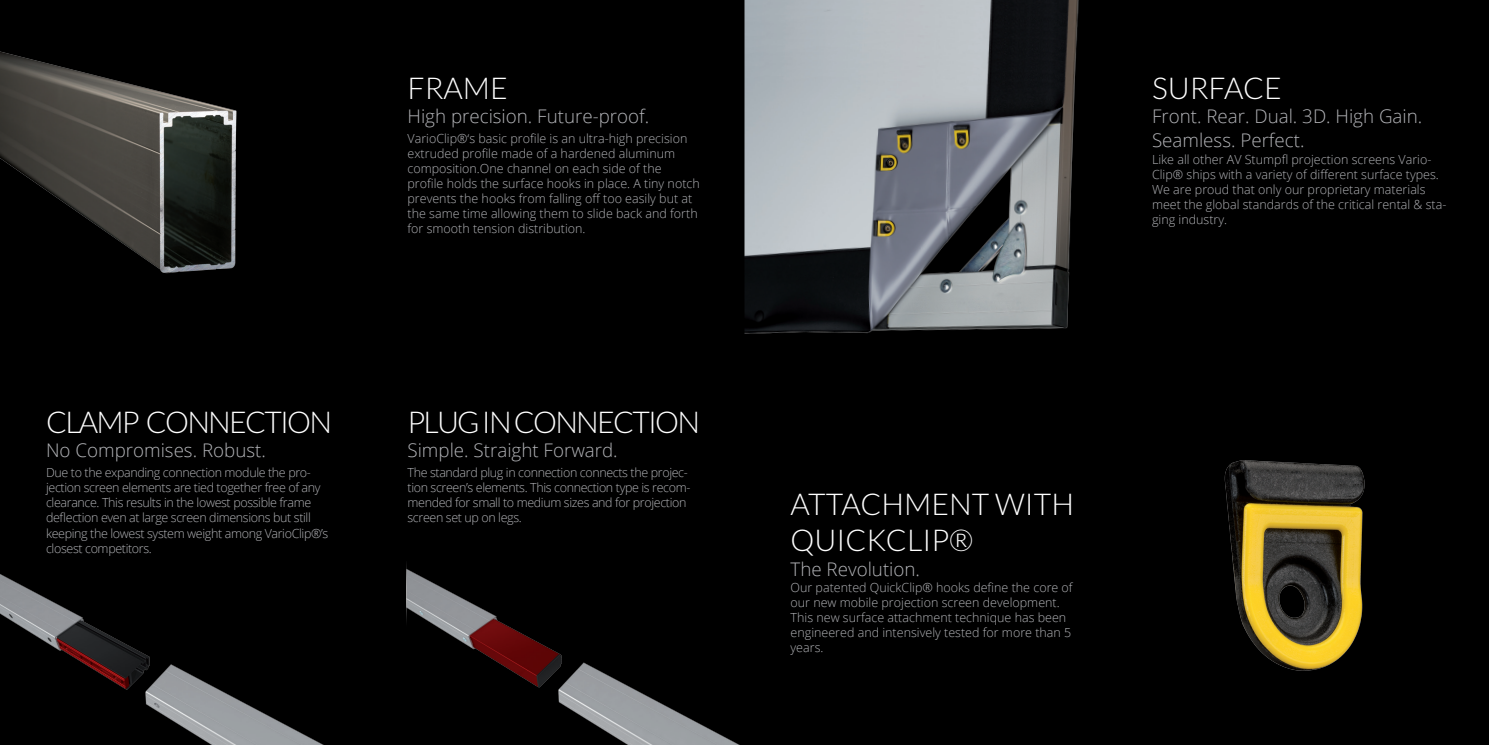
<style>
.page{position:relative;width:1489px;height:745px;background:#fff}
.page>*{position:absolute;margin:0;border:0;box-sizing:border-box;transform-origin:0 0}
.t1{font:300 30px "Lato";letter-spacing:-.055em;color:#fff}
.t2{font:300 30px/36px "Lato";color:#fff}
.t3{font:300 18.75px/24.2px "Open Sans";color:#b2b3b7}
.t4{font:300 12.5px/15px "Open Sans";color:#b2b3b7}
.t5{font:300 12.5px/15px "Open Sans";letter-spacing:-.03em;color:#b2b3b7}
</style>
<div class="page">
<div style="left:0;top:0;width:1488px;height:744px;background:#000"></div>
<img style="left:0;top:45px;width:356px;height:270px">
<img style="left:744px;top:0;width:409px;height:347px">
<img style="left:0;top:562px;width:350px;height:182px">
<img style="left:373px;top:561px;width:371px;height:183px">
<img style="left:1210px;top:451px;width:172px;height:231px">
<h1 class="t1" style="left:46px;top:405px;width:287px">CLAMP CONNECTION</h1>
<h2 class="t3" style="left:46px;top:437px;width:221px">No Compromises. Robust.</h2>
<p class="t5" style="left:46px;top:464px;width:284px">Due to the expanding connection module the pro&shy;jection screen elements are tied together free of any clearance. This results in the lowest possible frame deflection even at large screen dimensions but still keeping the lowest system weight among VarioClip®’s closest competitors.</p>
<h1 class="t1" style="left:407px;top:72px;width:102px">FRAME</h1>
<h2 class="t3" style="left:407px;top:103px;width:243px">High precision. Future-proof.</h2>
<p class="t4" style="left:407px;top:131px;width:294px">VarioClip®‘s basic profile is an ultra-high precision extruded profile made of a hardened aluminum composition.One channel on each side of the profile holds the surface hooks in place. A tiny notch prevents the hooks from falling off too easily but at the same time allowing them to slide back and forth for smooth tension distribution.</p>
<h1 class="t1" style="left:407px;top:405px;width:294px">PLUG IN CONNECTION</h1>
<h2 class="t3" style="left:407px;top:437px;width:212px">Simple. Straight Forward.</h2>
<p class="t5" style="left:407px;top:464px;width:284px">The standard plug in connection connects the projec&shy;tion screen’s elements. This connection type is recom&shy;mended for small to medium sizes and for projection screen set up on legs.</p>
<h1 class="t2" style="left:1151px;top:70px;width:131px">SURFACE</h1>
<h2 class="t3" style="left:1151px;top:103px;width:272px">Front. Rear. Dual. 3D. High Gain.<br>Seamless. Perfect.</h2>
<p class="t4" style="left:1151px;top:152px;width:296px">Like all other AV Stumpfl projection screens Vario-Clip® ships with a variety of different surface types.<br>We are proud that only our proprietary materials meet the global standards of the critical rental &amp; sta&shy;ging industry.</p>
<h1 class="t2" style="left:790px;top:486px;width:285px">ATTACHMENT WITH<br>QUICKCLIP®</h1>
<h2 class="t3" style="left:790px;top:555px;width:131px">The Revolution.</h2>
<p class="t4" style="left:790px;top:579px;width:284px">Our patented QuickClip® hooks define the core of our new mobile projection screen development.<br>This new surface attachment technique has been engineered and intensively tested for more than 5 years.</p>
</div>
